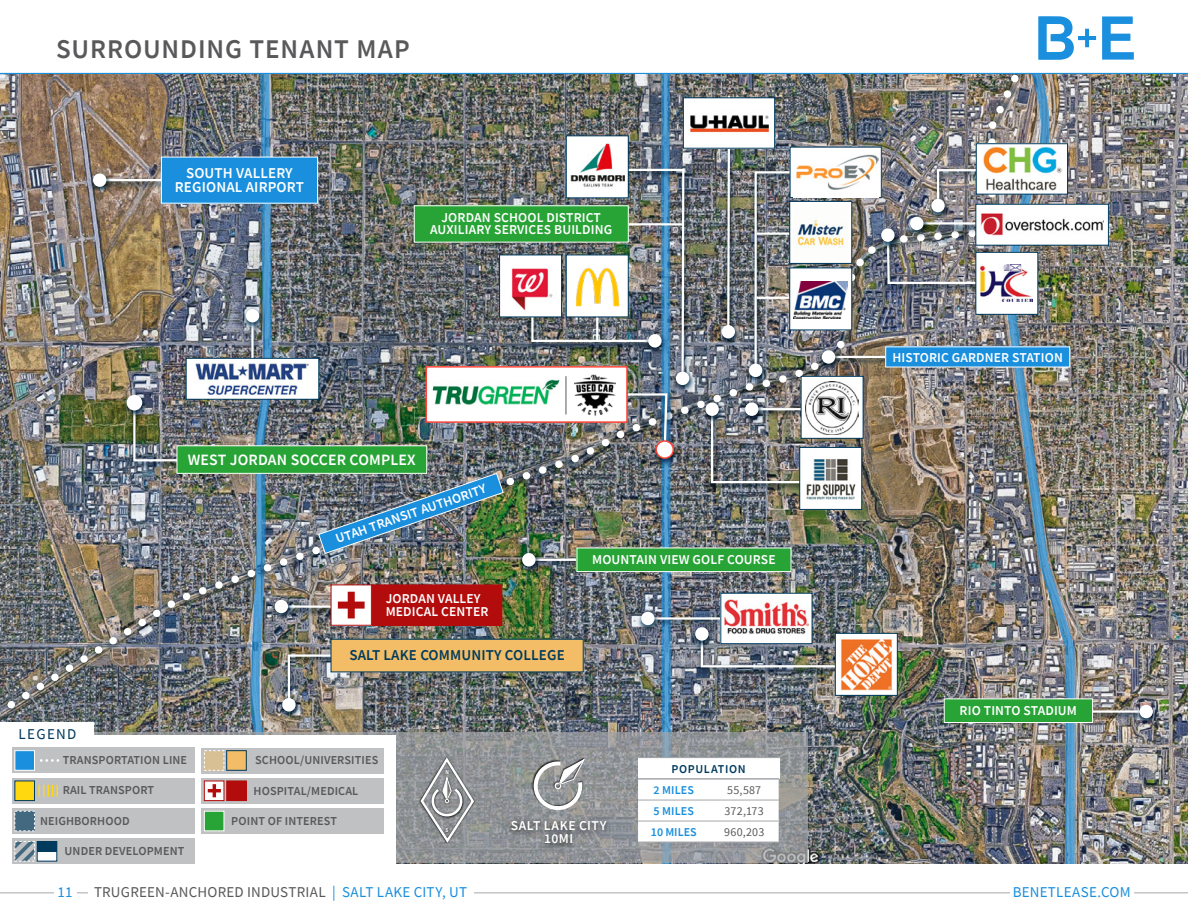
<style>
.page{position:relative;width:1188px;height:918px;background:#fff}
.page>*{position:absolute;margin:0;border:0;box-sizing:border-box;transform-origin:0 0}
.t1{font:600 27px "Source Sans Pro";letter-spacing:.03em;color:#59595b}
.t2{font:600 22.5px "Source Sans Pro";color:#fff}
.t3{font:600 15.75px "Source Sans Pro";letter-spacing:.01em;color:#fff}
.t4{font:15px "Source Sans Pro";letter-spacing:.015em;color:#59595b}
.t5{font:600 15px/13.5px "Source Sans Pro";letter-spacing:.01em;color:#fff;text-align:center}
.t6{font:600 15px "Source Sans Pro";letter-spacing:.01em;color:#003a5d}
.t7{font:15px "Source Sans Pro";letter-spacing:.015em;color:#198fde}
.t8{font:15px "Source Sans Pro";letter-spacing:.09em;color:#003a5d}
.t9{font:600 13.5px/13.5px "Source Sans Pro";letter-spacing:.01em;color:#fff}
.t10{font:600 13.5px/13.5px "Source Sans Pro";letter-spacing:.045em;color:#fff;text-align:center}
.t11{font:600 12.15px "Source Sans Pro";letter-spacing:.01em;color:#59595b}
.t12{font:12px "Source Sans Pro";letter-spacing:.02em;color:#59595b}
.t13{font:600 12px "Source Sans Pro";letter-spacing:.01em;color:#198fde}
.t14{font:600 12px "Source Sans Pro";letter-spacing:.055em;color:#003a5d}
.t15{font:700 condensed 5.25px "Univers LT Std";color:#fff}
.s1{color:#198fde}
</style>
<div class="page">
<hr style="left:0;top:893px;width:1188px;height:1px;background:#a5a7aa">
<div style="left:88px;top:883px;width:385px;height:16px;background:#fff"></div>
<div style="left:1010px;top:883px;width:124px;height:16px;background:#fff"></div>
<div style="left:54px;top:883px;width:22px;height:16px;background:#fff"></div>
<svg style="left:1102px;top:16px;width:31px;height:44px"></svg>
<svg style="left:1038px;top:16px;width:58px;height:44px"></svg>
<hr style="left:0;top:73px;width:1188px;height:1px;background:#198fde">
<img style="left:1076px;top:74px;width:112px;height:790px">
<img style="left:0;top:74px;width:1097px;height:678px">
<img style="left:1076px;top:706px;width:58px;height:18px">
<hr style="left:1061px;top:710px;width:85px;height:3px;background:#fff">
<img style="left:1134px;top:701px;width:26px;height:26px">
<div style="left:1139px;top:705px;width:14px;height:13px;background:#fff;border-radius:50%"></div>
<div style="left:944px;top:699px;width:149px;height:23px;background:#28a436"></div>
<div style="left:944px;top:698px;width:149px;height:25px;border:1px solid #fff"></div>
<div style="left:976px;top:204px;width:132px;height:41px;background:#fff"></div>
<div style="left:975px;top:204px;width:134px;height:42px;border:1px solid #003a5d"></div>
<div style="left:2px;top:736px;width:393px;height:129px;background:#fff"></div>
<div style="left:0;top:723px;width:94px;height:22px;background:#fff"></div>
<img style="left:1076px;top:220px;width:28px;height:11px">
<img style="left:11px;top:74px;width:1065px;height:790px">
<h1 class="t1" style="left:56px;top:31px;width:355px">SURROUNDING TENANT MAP</h1>
<p class="t5" style="left:175px;top:166px;width:131px">SOUTH VALLERY<br>REGIONAL AIRPORT</p>
<p class="t9" style="left:430px;top:211px;width:184px;line-height:12px;text-align:center">JORDAN SCHOOL DISTRICT<br>AUXILIARY SERVICES BUILDING</p>
<p class="t3" style="left:188px;top:449px;width:229px">WEST JORDAN SOCCER COMPLEX</p>
<h2 class="t2" style="left:127px;top:452px;width:165px">NEIGHBORHOOD</h2>
<p class="t8" style="left:19px;top:725px;width:60px">LEGEND</p>
<p class="t9" style="left:334px;top:533px;width:160px;rotate:-19deg">UTAH TRANSIT AUTHORITY</p>
<p class="t9" style="left:386px;top:592px;width:104px">JORDAN VALLEY<br>MEDICAL CENTER</p>
<p class="t6" style="left:349px;top:645px;width:217px">SALT LAKE COMMUNITY COLLEGE</p>
<p class="t9" style="left:592px;top:553px;width:185px">MOUNTAIN VIEW GOLF COURSE</p>
<p class="t11" style="left:63px;top:752px;width:126px">TRANSPORTATION LINE</p>
<p class="t11" style="left:255px;top:752px;width:125px">SCHOOL/UNIVERSITIES</p>
<p class="t11" style="left:254px;top:783px;width:106px">HOSPITAL/MEDICAL</p>
<p class="t11" style="left:231px;top:813px;width:107px">POINT OF INTEREST</p>
<p class="t14" style="left:672px;top:761px;width:76px">POPULATION</p>
<p class="t15" style="left:445px;top:769px;width:5px">N</p>
<p class="t11" style="left:63px;top:782px;width:93px">RAIL TRANSPORT</p>
<p class="t13" style="left:654px;top:782px;width:42px">2 MILES</p>
<p class="t12" style="left:727px;top:782px;width:36px">55,587</p>
<p class="t13" style="left:654px;top:803px;width:42px">5 MILES</p>
<p class="t12" style="left:725px;top:803px;width:41px">372,173</p>
<p class="t13" style="left:651px;top:824px;width:47px">10 MILES</p>
<p class="t12" style="left:724px;top:824px;width:42px">960,203</p>
<p class="t11" style="left:40px;top:813px;width:91px">NEIGHBORHOOD</p>
<p class="t15" style="left:446px;top:827px;width:4px">S</p>
<p class="t10" style="left:511px;top:818px;width:97px">SALT LAKE CITY<br>10MI</p>
<p class="t11" style="left:65px;top:843px;width:121px">UNDER DEVELOPMENT</p>
<p class="t9" style="left:892px;top:350px;width:172px">HISTORIC GARDNER STATION</p>
<p class="t9" style="left:960px;top:704px;width:119px">RIO TINTO STADIUM</p>
<p class="t7" style="left:58px;top:882px;width:16px">11</p>
<p class="t4" style="left:94px;top:882px;width:375px">TRUGREEN-ANCHORED INDUSTRIAL <span class="s1">| SALT LAKE CITY, UT</span></p>
<p class="t7" style="left:1013px;top:882px;width:119px">BENETLEASE.COM</p>
</div>
